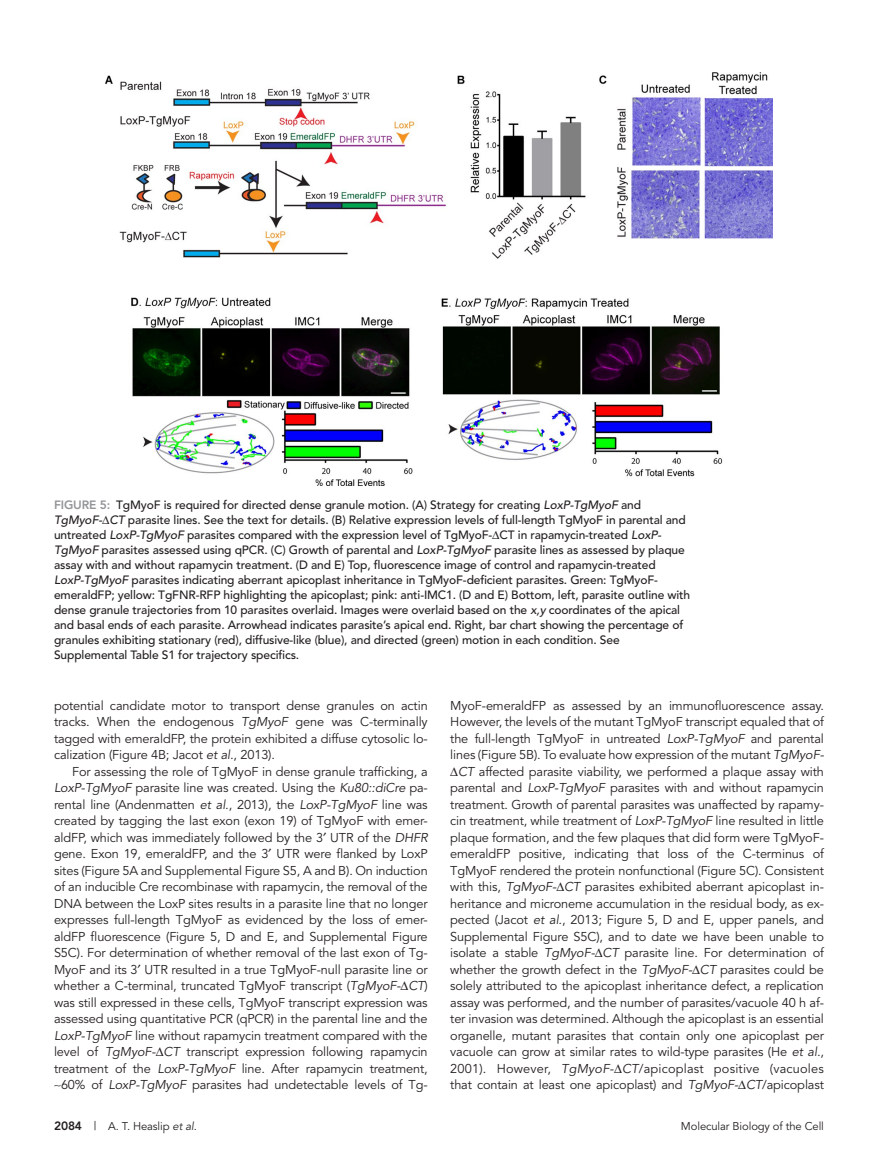
<style>
.page{position:relative;width:878px;height:1175px;background:#fff}
.page>*{position:absolute;margin:0;border:0;box-sizing:border-box;transform-origin:0 0}
.Para{font:12.75px/16.5px "Avenir";letter-spacing:-.01em;color:#231f20;text-align:right}
.ParaFL{font:12.75px/16.5px "Avenir";letter-spacing:-.01em;color:#231f20;text-align:justify}
.FigCaption_35_5p{font:500 12px/15px "Avenir";letter-spacing:-.01em;color:#231f20}
.t1{font:11.25px "Avenir";letter-spacing:-.01em;color:#231f20}
.s1{font-weight:800;color:#939598}
.s2{font-style:italic}
.s3{font-weight:800;font-size:12px}
.s4{font-size:12px}
</style>
<div class="page">
<img style="left:106px;top:72px;width:666px;height:413px">
<p class="FigCaption_35_5p" style="left:54px;top:498px;width:637px"><span class="s1">FIGURE 5:</span> TgMyoF is required for directed dense granule motion. (A) Strategy for creating <span class="s2">LoxP-TgMyoF</span> and <span class="s2">TgMyoF- CT</span> parasite lines. See the text for details. (B) Relative expression levels of full-length TgMyoF in parental and untreated <span class="s2">LoxP-TgMyoF</span> parasites compared with the expression level of TgMyoF- CT in rapamycin-treated <span class="s2">LoxP-TgMyoF</span> parasites assessed using qPCR. (C) Growth of parental and <span class="s2">LoxP-TgMyoF</span> parasite lines as assessed by plaque assay with and without rapamycin treatment. (D and E) Top, fluorescence image of control and rapamycin-treated <span class="s2">LoxP-TgMyoF</span> parasites indicating aberrant apicoplast inheritance in TgMyoF-deficient parasites. Green: TgMyoF&shy;emeraldFP; yellow: TgFNR-RFP highlighting the apicoplast; pink: anti-IMC1. (D and E) Bottom, left, parasite outline with dense granule trajectories from 10 parasites overlaid. Images were overlaid based on the <span class="s2">x,y</span> coordinates of the apical and basal ends of each parasite. Arrowhead indicates parasite’s apical end. Right, bar chart showing the percentage of granules exhibiting stationary (red), diffusive-like (blue), and directed (green) motion in each condition. See Supplemental Table S1 for trajectory specifics.</p>
<p class="ParaFL" style="left:54px;top:697px;width:375px">potential candidate motor to transport dense granules on actin tracks. When the endogenous <span class="s2">TgMyoF</span> gene was C-terminally tagged with emeraldFP, the protein exhibited a diffuse cytosolic lo&shy;calization (Figure 4B; Jacot <span class="s2">et al.</span>, 2013).</p>
<p class="Para" style="left:54px;top:763px;width:375px;text-align:justify;text-indent:18px">For assessing the role of TgMyoF in dense granule trafficking, a <span class="s2">LoxP-TgMyoF</span> parasite line was created. Using the <span class="s2">Ku80::diCre</span> pa&shy;rental line (Andenmatten <span class="s2">et al.</span>, 2013), the <span class="s2">LoxP-TgMyoF</span> line was created by tagging the last exon (exon 19) of TgMyoF with emer&shy;aldFP, which was immediately followed by the 3 UTR of the <span class="s2">DHFR </span>gene. Exon 19, emeraldFP, and the 3 UTR were flanked by LoxP sites (Figure 5A and Supplemental Figure S5, A and B). On induction of an inducible Cre recombinase with rapamycin, the removal of the DNA between the LoxP sites results in a parasite line that no longer expresses full-length TgMyoF as evidenced by the loss of emer&shy;aldFP fluorescence (Figure 5, D and E, and Supplemental Figure S5C). For determination of whether removal of the last exon of Tg-MyoF and its 3 UTR resulted in a true TgMyoF-null parasite line or whether a C-terminal, truncated TgMyoF transcript (<span class="s2">TgMyoF- CT</span>) was still expressed in these cells, TgMyoF transcript expression was assessed using quantitative PCR (qPCR) in the parental line and the <span class="s2">LoxP-TgMyoF</span> line without rapamycin treatment compared with the level of <span class="s2">TgMyoF- CT</span> transcript expression following rapamycin treatment of the <span class="s2">LoxP-TgMyoF</span> line. After rapamycin treatment, ∼60% of <span class="s2">LoxP-TgMyoF</span> parasites had undetectable levels of Tg-</p>
<p class="Para" style="left:450px;top:697px;width:375px">MyoF-emeraldFP as assessed by an immunofluorescence assay.<br>However, the levels of the mutant TgMyoF transcript equaled that of the full-length TgMyoF in untreated <span class="s2">LoxP-TgMyoF</span> and parental lines (Figure 5B). To evaluate how expression of the mutant <span class="s2">TgMyoF-CT</span> affected parasite viability, we performed a plaque assay with parental and <span class="s2">LoxP-TgMyoF</span> parasites with and without rapamycin treatment. Growth of parental parasites was unaffected by rapamy&shy;cin treatment, while treatment of <span class="s2">LoxP-TgMyoF</span> line resulted in little plaque formation, and the few plaques that did form were TgMyoF&shy;emeraldFP positive, indicating that loss of the C-terminus of TgMyoF rendered the protein nonfunctional (Figure 5C). Consistent with this, <span class="s2">TgMyoF- CT</span> parasites exhibited aberrant apicoplast in&shy;heritance and microneme accumulation in the residual body, as ex&shy;pected (Jacot <span class="s2">et al.</span>, 2013; Figure 5, D and E, upper panels, and Supplemental Figure S5C), and to date we have been unable to isolate a stable <span class="s2">TgMyoF- CT</span> parasite line. For determination of whether the growth defect in the <span class="s2">TgMyoF- CT</span> parasites could be solely attributed to the apicoplast inheritance defect, a replication assay was performed, and the number of parasites/vacuole 40 h af&shy;ter invasion was determined. Although the apicoplast is an essential organelle, mutant parasites that contain only one apicoplast per vacuole can grow at similar rates to wild-type parasites (He <span class="s2">et al.</span>, 2001). However, <span class="s2">TgMyoF- CT</span>/apicoplast positive (vacuoles that contain at least one apicoplast) and <span class="s2">TgMyoF- CT</span>/apicoplast</p>
<p class="t1" style="left:54px;top:1119px;width:144px"><span class="s3">2084</span> <span class="s4">|</span> A. T. Heaslip <span class="s2">et al</span>.</p>
<p class="t1" style="left:681px;top:1119px;width:144px">Molecular Biology of the Cell</p>
</div>
